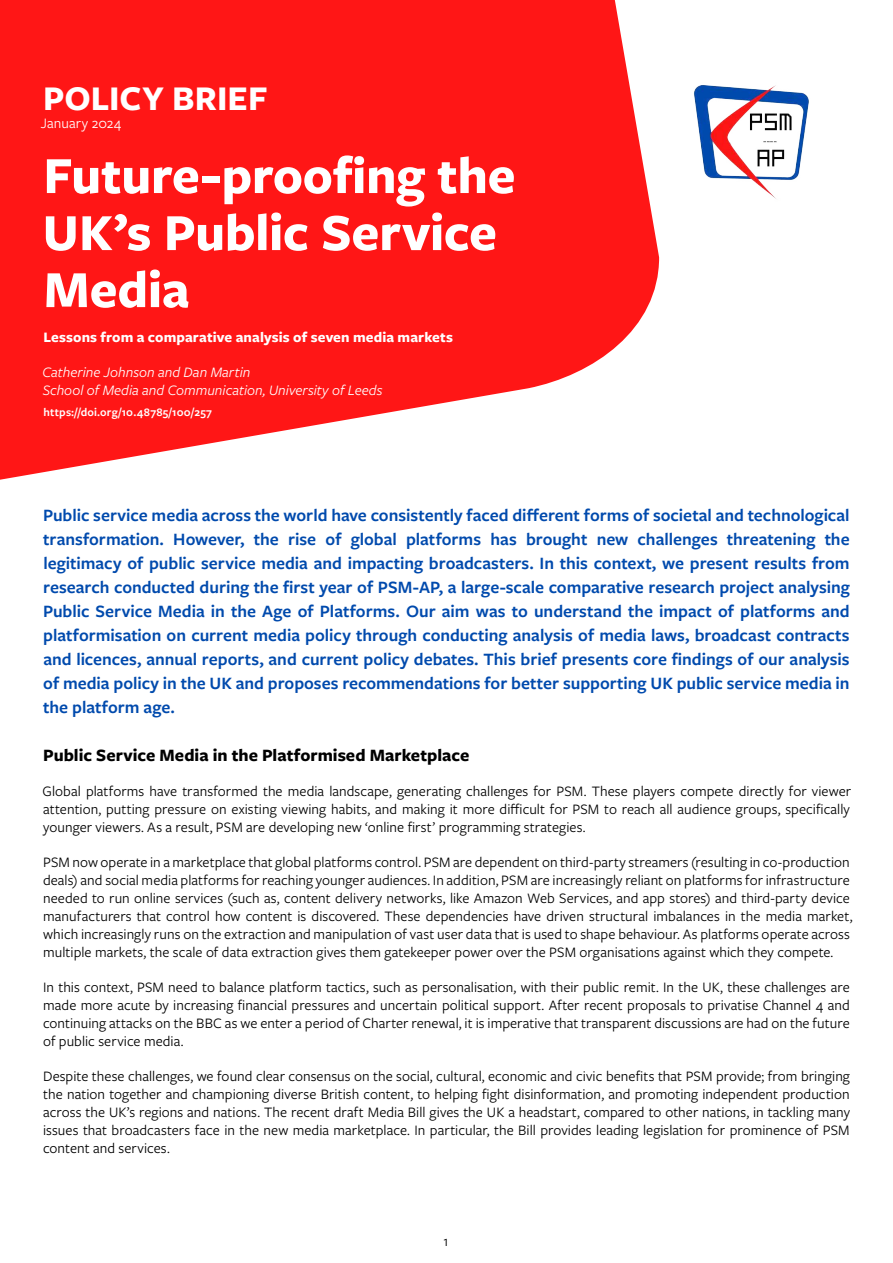
<style>
.page{position:relative;width:893px;height:1263px;background:#fff}
.page>*{position:absolute;margin:0;border:0;box-sizing:border-box;transform-origin:0 0}
.t1{font:700 54px/57px "Freight Sans Pro";letter-spacing:-.005em;color:#fff}
.t2{font:700 36px "Freight Sans Pro";color:#fff}
.t3{font:600 18px/24px "Freight Sans Pro";color:#004aad;text-align:justify}
.t4{font:700 18px "Freight Sans Pro";color:#000}
.t5{font:15px/18px "Freight Sans Pro";letter-spacing:.005em;color:#000;text-align:justify}
.t6{font:italic 15px/18px "Freight Sans Pro";letter-spacing:.005em;color:#fff}
.t7{font:700 15px "Freight Sans Pro";letter-spacing:.01em;color:#fff}
.t8{font:15px "Freight Sans Pro";letter-spacing:.005em;color:#fff}
.t9{font:600 12px "Freight Sans Pro";letter-spacing:.015em;color:#fff}
</style>
<div class="page">
<svg style="left:0;top:0;width:659px;height:480px;background:#ff3838"></svg>
<hr style="left:44px;top:417px;width:168px;height:1px;background:#ff1616">
<img style="left:694px;top:85px;width:115px;height:114px">
<h2 class="t2" style="left:43px;top:83px;width:226px">POLICY BRIEF</h2>
<p class="t8" style="left:41px;top:115px;width:82px">January 2024</p>
<h1 class="t1" style="left:43px;top:152px;width:474px">Future-proofing the<br>UK’s Public Service<br>Media</h1>
<p class="t7" style="left:43px;top:331px;width:411px">Lessons from a comparative analysis of seven media markets</p>
<p class="t6" style="left:42px;top:365px;width:341px">Catherine Johnson and Dan Martin<br>School of Media and Communication, University of Leeds</p>
<p class="t9" style="left:44px;top:408px;width:170px">https://doi.org/10.48785/100/257</p>
<p class="t3" style="left:43px;top:505px;width:808px">Public service media across the world have consistently faced different forms of societal and technological transformation. However, the rise of global platforms has brought new challenges threatening the legitimacy of public service media and impacting broadcasters. In this context, we present results from research conducted during the first year of PSM-AP, a large-scale comparative research project analysing Public Service Media in the Age of Platforms. Our aim was to understand the impact of platforms and platformisation on current media policy through conducting analysis of media laws, broadcast contracts and licences, annual reports, and current policy debates. This brief presents core findings of our analysis of media policy in the UK and proposes recommendations for better supporting UK public service media in the platform age.</p>
<p class="t4" style="left:43px;top:747px;width:428px">Public Service Media in the Platformised Marketplace</p>
<p class="t5" style="left:43px;top:782px;width:810px">Global platforms have transformed the media landscape, generating challenges for PSM. These players compete directly for viewer attention, putting pressure on existing viewing habits, and making it more difficult for PSM to reach all audience groups, specifically younger viewers. As a result, PSM are developing new ‘online first’ programming strategies.</p>
<p class="t5" style="left:43px;top:853px;width:811px;text-align:left">PSM now operate in a marketplace that global platforms control. PSM are dependent on third-party streamers (resulting in co-production deals) and social media platforms for reaching younger audiences. In addition, PSM are increasingly reliant on platforms for infrastructure needed to run online services (such as, content delivery networks, like Amazon Web Services, and app stores) and third-party device manufacturers that control how content is discovered. These dependencies have driven structural imbalances in the media market, which increasingly runs on the extraction and manipulation of vast user data that is used to shape behaviour. As platforms operate across multiple markets, the scale of data extraction gives them gatekeeper power over the PSM organisations against which they compete.</p>
<p class="t5" style="left:43px;top:978px;width:808px">In this context, PSM need to balance platform tactics, such as personalisation, with their public remit. In the UK, these challenges are made more acute by increasing financial pressures and uncertain political support. After recent proposals to privatise Channel 4 and continuing attacks on the BBC as we enter a period of Charter renewal, it is imperative that transparent discussions are had on the future of public service media.</p>
<p class="t5" style="left:43px;top:1067px;width:808px">Despite these challenges, we found clear consensus on the social, cultural, economic and civic benefits that PSM provide; from bringing the nation together and championing diverse British content, to helping fight disinformation, and promoting independent production across the UK’s regions and nations. The recent draft Media Bill gives the UK a headstart, compared to other nations, in tackling many issues that broadcasters face in the new media marketplace. In particular, the Bill provides leading legislation for prominence of PSM content and services.</p>
<p class="t5" style="left:444px;top:1232px;width:6px">1</p>
</div>
